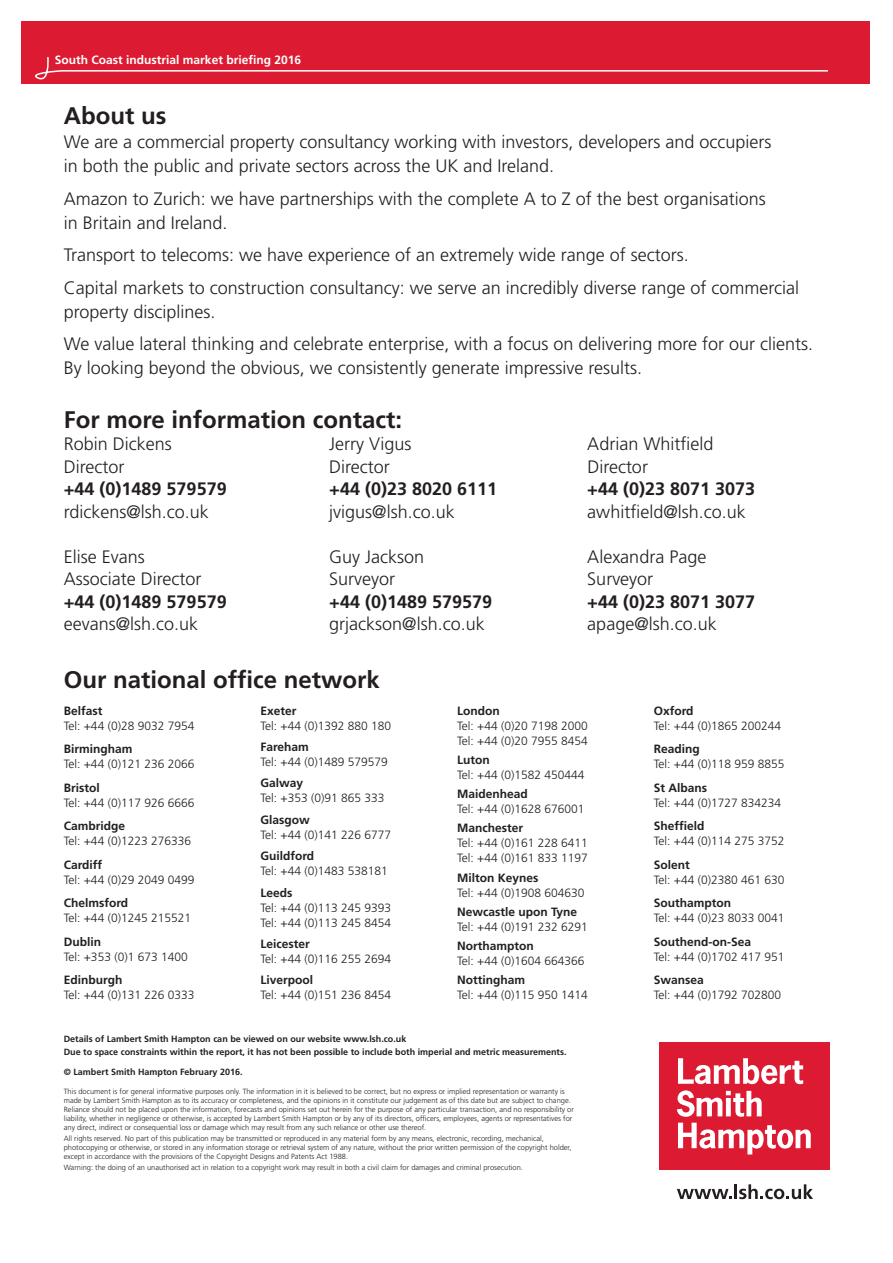
<style>
.page{position:relative;width:893px;height:1263px;background:#fff}
.page>*{position:absolute;margin:0;border:0;box-sizing:border-box;transform-origin:0 0}
.t1{font:700 24px "Frutiger";color:#231f20}
.t2{font:300 18px/24px "Frutiger";color:#231f20}
.t3{font:700 18px "Frutiger";color:#231f20}
.t4{font:300 12px/15px "Frutiger";color:#231f20}
.t5{font:700 12px "Frutiger";color:#fff}
.t6{font:700 9px "Frutiger";color:#231f20}
.t7{font:300 7.5px/9px "Frutiger";color:#231f20}
.s1{font-weight:700}
</style>
<div class="page">
<div style="left:21px;top:21px;width:849px;height:63px;background:#dc1a32"></div>
<svg style="left:35px;top:57px;width:793px;height:23px"></svg>
<svg style="left:677px;top:1189px;width:55px;height:10px"></svg>
<hr style="left:734px;top:1184px;width:3px;height:15px;background:#231f20">
<svg style="left:739px;top:1184px;width:74px;height:15px"></svg>
<div style="left:659px;top:1042px;width:170px;height:128px;background:#dc1a32"></div>
<svg style="left:678px;top:1058px;width:125px;height:26px"></svg>
<svg style="left:677px;top:1090px;width:134px;height:64px"></svg>
<p class="t5" style="left:55px;top:53px;width:248px">South Coast industrial market briefing 2016</p>
<p class="t1" style="left:64px;top:102px;width:104px">About us</p>
<p class="t2" style="left:64px;top:130px;width:709px">We are a commercial property consultancy working with investors, developers and occupiers in both the public and private sectors across the UK and Ireland.</p>
<p class="t2" style="left:64px;top:186px;width:704px">Amazon to Zurich: we have partnerships with the complete A to Z of the best organisations in Britain and Ireland.</p>
<p class="t2" style="left:64px;top:243px;width:627px">Transport to telecoms: we have experience of an extremely wide range of sectors.</p>
<p class="t2" style="left:64px;top:275px;width:737px">Capital markets to construction consultancy: we serve an incredibly diverse range of commercial property disciplines.</p>
<p class="t2" style="left:64px;top:332px;width:751px">We value lateral thinking and celebrate enterprise, with a focus on delivering more for our clients.<br>By looking beyond the obvious, we consistently generate impressive results.</p>
<p class="t1" style="left:64px;top:405px;width:340px">For more information contact:</p>
<p class="t2" style="left:64px;top:432px;width:110px">Robin Dickens</p>
<p class="t2" style="left:329px;top:432px;width:84px">Jerry Vigus</p>
<p class="t2" style="left:587px;top:432px;width:128px">Adrian Whitfield</p>
<p class="t2" style="left:64px;top:454px;width:62px">Director</p>
<p class="t2" style="left:329px;top:454px;width:62px">Director</p>
<p class="t2" style="left:587px;top:454px;width:62px">Director</p>
<p class="t3" style="left:64px;top:478px;width:164px">+44 (0)1489 579579</p>
<p class="t3" style="left:329px;top:478px;width:169px">+44 (0)23 8020 6111</p>
<p class="t3" style="left:587px;top:478px;width:169px">+44 (0)23 8071 3073</p>
<p class="t2" style="left:64px;top:499px;width:147px">rdickens@lsh.co.uk</p>
<p class="t2" style="left:329px;top:499px;width:127px">jvigus@lsh.co.uk</p>
<p class="t2" style="left:587px;top:499px;width:160px">awhitfield@lsh.co.uk</p>
<p class="t2" style="left:64px;top:544px;width:82px">Elise Evans</p>
<p class="t2" style="left:329px;top:544px;width:97px">Guy Jackson</p>
<p class="t2" style="left:587px;top:544px;width:121px">Alexandra Page</p>
<p class="t2" style="left:64px;top:567px;width:139px">Associate Director</p>
<p class="t2" style="left:329px;top:567px;width:67px">Surveyor</p>
<p class="t2" style="left:587px;top:567px;width:67px">Surveyor</p>
<p class="t3" style="left:64px;top:591px;width:164px">+44 (0)1489 579579</p>
<p class="t3" style="left:329px;top:591px;width:164px">+44 (0)1489 579579</p>
<p class="t3" style="left:587px;top:591px;width:169px">+44 (0)23 8071 3077</p>
<p class="t2" style="left:64px;top:612px;width:136px">eevans@lsh.co.uk</p>
<p class="t2" style="left:329px;top:612px;width:157px">grjackson@lsh.co.uk</p>
<p class="t2" style="left:587px;top:612px;width:131px">apage@lsh.co.uk</p>
<p class="t1" style="left:64px;top:665px;width:318px">Our national office network</p>
<p class="t4" style="left:64px;top:703px;width:132px"><span class="s1">Belfast<br></span>Tel: +44 (0)28 9032 7954</p>
<p class="t4" style="left:64px;top:741px;width:132px"><span class="s1">Birmingham<br></span>Tel: +44 (0)121 236 2066</p>
<p class="t4" style="left:64px;top:780px;width:132px"><span class="s1">Bristol<br></span>Tel: +44 (0)117 926 6666</p>
<p class="t4" style="left:64px;top:818px;width:129px"><span class="s1">Cambridge<br></span>Tel: +44 (0)1223 276336</p>
<p class="t4" style="left:64px;top:857px;width:132px"><span class="s1">Cardiff<br></span>Tel: +44 (0)29 2049 0499</p>
<p class="t4" style="left:64px;top:895px;width:129px"><span class="s1">Chelmsford<br></span>Tel: +44 (0)1245 215521</p>
<p class="t4" style="left:64px;top:934px;width:125px"><span class="s1">Dublin<br></span>Tel: +353 (0)1 673 1400</p>
<p class="t4" style="left:64px;top:972px;width:132px"><span class="s1">Edinburgh<br></span>Tel: +44 (0)131 226 0333</p>
<p class="t4" style="left:260px;top:703px;width:132px"><span class="s1">Exeter<br></span>Tel: +44 (0)1392 880 180</p>
<p class="t4" style="left:260px;top:739px;width:129px"><span class="s1">Fareham<br></span>Tel: +44 (0)1489 579579</p>
<p class="t4" style="left:260px;top:776px;width:125px"><span class="s1">Galway<br></span>Tel: +353 (0)91 865 333</p>
<p class="t4" style="left:260px;top:812px;width:132px"><span class="s1">Glasgow<br></span>Tel: +44 (0)141 226 6777</p>
<p class="t4" style="left:260px;top:848px;width:129px"><span class="s1">Guildford<br></span>Tel: +44 (0)1483 538181</p>
<p class="t4" style="left:260px;top:885px;width:132px"><span class="s1">Leeds<br></span>Tel: +44 (0)113 245 9393</p>
<p class="t4" style="left:260px;top:915px;width:132px">Tel: +44 (0)113 245 8454</p>
<p class="t4" style="left:260px;top:936px;width:132px"><span class="s1">Leicester<br></span>Tel: +44 (0)116 255 2694</p>
<p class="t4" style="left:260px;top:973px;width:132px"><span class="s1">Liverpool<br></span>Tel: +44 (0)151 236 8454</p>
<p class="t4" style="left:457px;top:703px;width:132px"><span class="s1">London<br></span>Tel: +44 (0)20 7198 2000</p>
<p class="t4" style="left:457px;top:733px;width:132px">Tel: +44 (0)20 7955 8454</p>
<p class="t4" style="left:457px;top:752px;width:129px"><span class="s1">Luton<br></span>Tel: +44 (0)1582 450444</p>
<p class="t4" style="left:457px;top:786px;width:129px"><span class="s1">Maidenhead<br></span>Tel: +44 (0)1628 676001</p>
<p class="t4" style="left:457px;top:821px;width:132px"><span class="s1">Manchester<br></span>Tel: +44 (0)161 228 6411</p>
<p class="t4" style="left:457px;top:851px;width:132px">Tel: +44 (0)161 833 1197</p>
<p class="t4" style="left:457px;top:870px;width:129px"><span class="s1">Milton Keynes<br></span>Tel: +44 (0)1908 604630</p>
<p class="t4" style="left:457px;top:904px;width:132px"><span class="s1">Newcastle upon Tyne<br></span>Tel: +44 (0)191 232 6291</p>
<p class="t4" style="left:457px;top:938px;width:129px"><span class="s1">Northampton<br></span>Tel: +44 (0)1604 664366</p>
<p class="t4" style="left:457px;top:973px;width:132px"><span class="s1">Nottingham<br></span>Tel: +44 (0)115 950 1414</p>
<p class="t6" style="left:64px;top:1034px;width:344px">Details of Lambert Smith Hampton can be viewed on our website www.lsh.co.uk</p>
<p class="t6" style="left:64px;top:1047px;width:504px">Due to space constraints within the report, it has not been possible to include both imperial and metric measurements.</p>
<p class="t6" style="left:64px;top:1067px;width:180px">© Lambert Smith Hampton February 2016.</p>
<p class="t7" style="left:64px;top:1086px;width:512px">This document is for general informative purposes only. The information in it is believed to be correct, but no express or implied representation or warranty is made by Lambert Smith Hampton as to its accuracy or completeness, and the opinions in it constitute our judgement as of this date but are subject to change.<br>Reliance should not be placed upon the information, forecasts and opinions set out herein for the purpose of any particular transaction, and no responsibility or liability, whether in negligence or otherwise, is accepted by Lambert Smith Hampton or by any of its directors, officers, employees, agents or representatives for any direct, indirect or consequential loss or damage which may result from any such reliance or other use thereof.</p>
<p class="t7" style="left:64px;top:1134px;width:509px">All rights reserved. No part of this publication may be transmitted or reproduced in any material form by any means, electronic, recording, mechanical, photocopying or otherwise, or stored in any information storage or retrieval system of any nature, without the prior written permission of the copyright holder, except in accordance with the provisions of the Copyright Designs and Patents Act 1988.</p>
<p class="t7" style="left:64px;top:1163px;width:461px">Warning: the doing of an unauthorised act in relation to a copyright work may result in both a civil claim for damages and criminal prosecution.</p>
<p class="t4" style="left:654px;top:703px;width:129px"><span class="s1">Oxford<br></span>Tel: +44 (0)1865 200244</p>
<p class="t4" style="left:654px;top:741px;width:132px"><span class="s1">Reading<br></span>Tel: +44 (0)118 959 8855</p>
<p class="t4" style="left:654px;top:780px;width:129px"><span class="s1">St Albans<br></span>Tel: +44 (0)1727 834234</p>
<p class="t4" style="left:654px;top:818px;width:132px"><span class="s1">Sheffield<br></span>Tel: +44 (0)114 275 3752</p>
<p class="t4" style="left:654px;top:857px;width:132px"><span class="s1">Solent<br></span>Tel: +44 (0)2380 461 630</p>
<p class="t4" style="left:654px;top:895px;width:132px"><span class="s1">Southampton<br></span>Tel: +44 (0)23 8033 0041</p>
<p class="t4" style="left:654px;top:934px;width:132px"><span class="s1">Southend-on-Sea<br></span>Tel: +44 (0)1702 417 951</p>
<p class="t4" style="left:654px;top:972px;width:129px"><span class="s1">Swansea<br></span>Tel: +44 (0)1792 702800</p>
</div>
